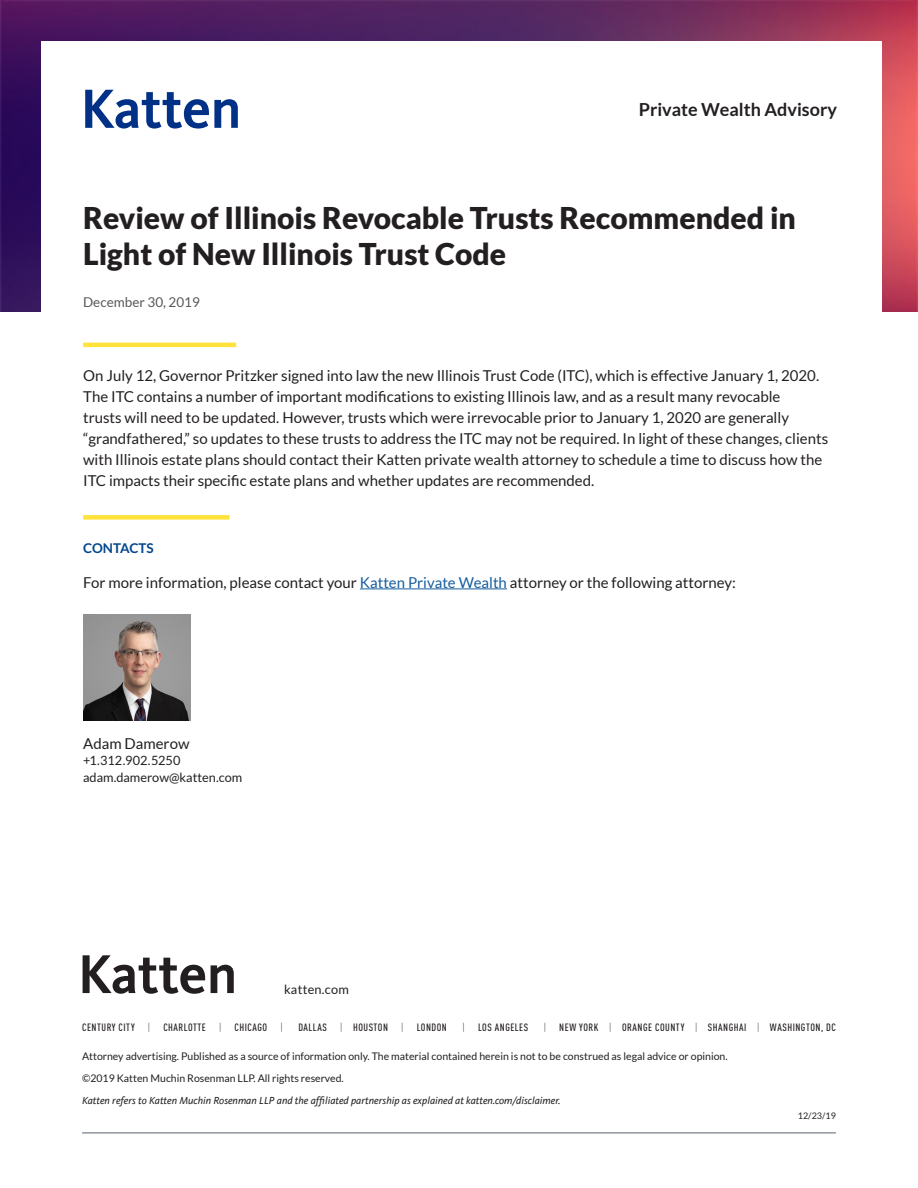
<style>
.page{position:relative;width:918px;height:1188px;background:#fff}
.page>*{position:absolute;margin:0;border:0;box-sizing:border-box;transform-origin:0 0}
.t1{font:900 30px/36px "Lato";color:#231f20}
.t2{font:700 18px "Lato";color:#231f20}
.SubHeads{font:15px/21px "Lato";color:#231f20}
.Alpha{font:13.5px "Lato";color:#57585a}
.t3{font:700 13.5px "Lato";color:#01468c}
.t4{font:12.75px/16.5px "Lato";color:#231f20}
.t5{font:12.75px "Lato";letter-spacing:.02em;color:#231f20}
.t6{font:10.5px "Lato";color:#231f20}
.t7{font:500 condensed 10.5px "DINOT";letter-spacing:.05em;color:#231f20}
.t8{font:italic 10.5px "Kievit";color:#231f20}
.t9{font:300 condensed 10.5px "DINOT";color:#231f20}
.t10{font:9px "Lato";color:#231f20}
.s1{color:#175d9e}
.s2{font-weight:300}
</style>
<div class="page">
<img style="left:0;top:0;width:918px;height:311px">
<div style="left:41px;top:41px;width:841px;height:328px;background:#fff"></div>
<svg style="left:85px;top:90px;width:153px;height:39px"></svg>
<hr style="left:83px;top:343px;width:153px;height:4px;background:#ffe23a">
<div style="left:83px;top:515px;width:146px;height:5px;background:#ffe23a"></div>
<hr style="left:360px;top:588px;width:147px;height:1px;background:#175d9e">
<hr style="left:82px;top:1132px;width:754px;height:2px;background:#91959d">
<img style="left:84px;top:614px;width:106px;height:107px">
<svg style="left:83px;top:955px;width:151px;height:39px"></svg>
<p class="t2" style="left:639px;top:99px;width:200px">Private Wealth Advisory</p>
<p class="t1" style="left:83px;top:200px;width:714px">Review of Illinois Revocable Trusts Recommended in<br>Light of New Illinois Trust Code</p>
<p class="Alpha" style="left:83px;top:295px;width:118px">December 30, 2019</p>
<p class="SubHeads" style="left:83px;top:365px;width:747px">On July 12, Governor Pritzker signed into law the new Illinois Trust Code (ITC), which is effective January 1, 2020.<br>The ITC contains a number of important modifications to existing Illinois law, and as a result many revocable<br>trusts will need to be updated. However, trusts which were irrevocable prior to January 1, 2020 are generally “grandfathered,” so updates to these trusts to address the ITC may not be required. In light of these changes, clients with Illinois estate plans should contact their Katten private wealth attorney to schedule a time to discuss how the ITC impacts their specific estate plans and whether updates are recommended.</p>
<p class="t3" style="left:83px;top:541px;width:72px">CONTACTS</p>
<p class="SubHeads" style="left:83px;top:572px;width:654px">For more information, please contact your <span class="s1">Katten Private Wealth</span> attorney or the following attorney:</p>
<p class="SubHeads" style="left:83px;top:733px;width:108px">Adam Damerow</p>
<p class="t4" style="left:83px;top:752px;width:161px">+1.312.902.5250 adam.damerow@katten.com</p>
<p class="t5" style="left:284px;top:982px;width:66px">katten.com</p>
<p class="t7" style="left:82px;top:1021px;width:54px">CENTURY CITY</p>
<p class="t7" style="left:148px;top:1021px;width:59px"><span class="s2">|</span> CHARLOTTE</p>
<p class="t7" style="left:219px;top:1021px;width:50px"><span class="s2">|</span> CHICAGO</p>
<p class="t9" style="left:280px;top:1021px;width:4px">|</p>
<p class="t7" style="left:298px;top:1021px;width:30px">DALLAS</p>
<p class="t7" style="left:340px;top:1021px;width:49px"><span class="s2">|</span> HOUSTON</p>
<p class="t7" style="left:401px;top:1021px;width:47px"><span class="s2">|</span> LONDON</p>
<p class="t7" style="left:463px;top:1021px;width:67px"><span class="s2">|</span> LOS ANGELES</p>
<p class="t7" style="left:544px;top:1021px;width:294px"><span class="s2">|</span> NEW YORK <span class="s2">|</span> ORANGE COUNTY <span class="s2">|</span> SHANGHAI <span class="s2">|</span> WASHINGTON, DC</p>
<p class="t6" style="left:82px;top:1050px;width:647px">Attorney advertising. Published as a source of information only. The material contained herein is not to be construed as legal advice or opinion.</p>
<p class="t6" style="left:82px;top:1072px;width:263px">©2019 Katten Muchin Rosenman LLP. All rights reserved.</p>
<p class="t8" style="left:82px;top:1094px;width:480px">Katten refers to Katten Muchin Rosenman LLP and the affiliated partnership as explained at katten.com/disclaimer.</p>
<p class="t10" style="left:798px;top:1111px;width:40px">12/23/19</p>
</div>
